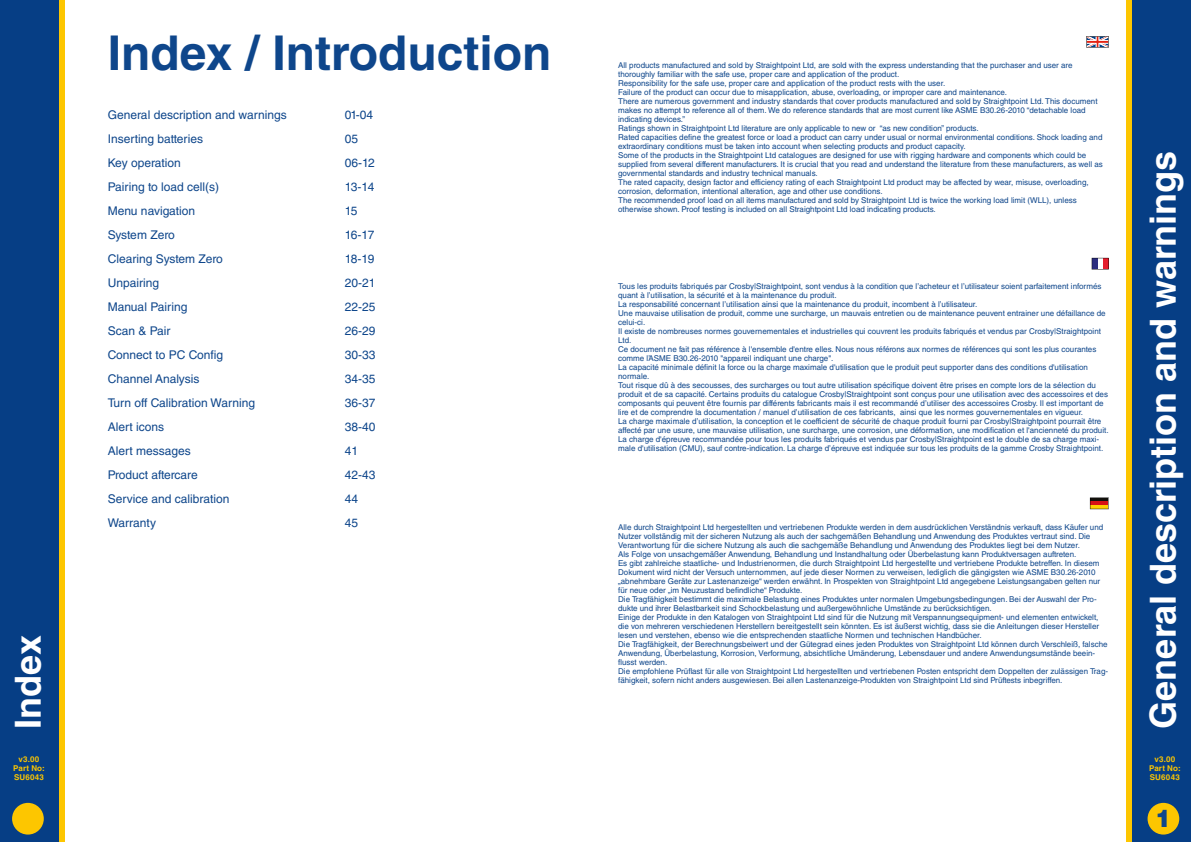
<style>
.page{position:relative;width:1191px;height:842px;background:#fff}
.page>*{position:absolute;margin:0;border:0;box-sizing:border-box;transform-origin:0 0}
.t1{font:700 48px "Helvetica LT Std";color:#0e468b}
.t2{font:700 36px "Helvetica LT Std";color:#fff}
.t3{font:900 24px "Helvetica LT Std";color:#0e468b}
.t4{font:12px/24px "Helvetica LT Std";color:#0e468b}
.t5{font:8px/9px "Helvetica LT Std";color:#0e468b}
.t6{font:700 8px/9px "Helvetica LT Std";letter-spacing:.025em;color:#fdc600;text-align:center}
</style>
<div class="page">
<div style="left:0;top:0;width:59px;height:842px;background:#063e85"></div>
<div style="left:59px;top:0;width:5px;height:842px;background:#fdc600"></div>
<div style="left:1131px;top:0;width:60px;height:842px;background:#063e85"></div>
<div style="left:1126px;top:0;width:5px;height:842px;background:#fdc600"></div>
<div style="left:12px;top:803px;width:32px;height:31px;background:#fdc600;border-radius:50%"></div>
<div style="left:1147px;top:803px;width:32px;height:31px;background:#fdc600;border-radius:50%"></div>
<svg style="left:1086px;top:36px;width:22px;height:12px"></svg>
<svg style="left:1091px;top:258px;width:17px;height:11px"></svg>
<svg style="left:1090px;top:497px;width:18px;height:12px"></svg>
<h2 class="t2" style="left:6px;top:728px;width:95px;rotate:-90deg">Index</h2>
<p class="t6" style="left:13px;top:754px;width:33px">v3.00<br>Part No:<br>SU6043</p>
<h1 class="t1" style="left:108px;top:24px;width:445px">Index / Introduction</h1>
<p class="t4" style="left:108px;top:103px;width:180px">General description and warnings<br>Inserting batteries<br>Key operation<br>Pairing to load cell(s)<br>Menu navigation<br>System Zero<br>Clearing System Zero<br>Unpairing<br>Manual Pairing<br>Scan &amp; Pair<br>Connect to PC Config<br>Channel Analysis<br>Turn off Calibration Warning<br>Alert icons<br>Alert messages<br>Product aftercare<br>Service and calibration<br>Warranty</p>
<h3 class="t4" style="left:345px;top:103px;width:32px">01-04<br>05<br>06-12<br>13-14<br>15<br>16-17<br>18-19<br>20-21<br>22-25<br>26-29<br>30-33<br>34-35<br>36-37<br>38-40<br>41<br>42-43<br>44<br>45</h3>
<p class="t5" style="left:618px;top:61px;width:486px">All products manufactured and sold by Straightpoint Ltd, are sold with the express understanding that the purchaser and user are thoroughly familiar with the safe use, proper care and application of the product.<br>Responsibility for the safe use, proper care and application of the product rests with the user.<br>Failure of the product can occur due to misapplication, abuse, overloading, or improper care and maintenance.<br>There are numerous government and industry standards that cover products manufactured and sold by Straightpoint Ltd. This document makes no attempt to reference all of them. We do reference standards that are most current like ASME B30.26-2010 “detachable load indicating devices.”<br>Ratings shown in Straightpoint Ltd literature are only applicable to new or “as new condition” products.<br>Rated capacities define the greatest force or load a product can carry under usual or normal environmental conditions. Shock loading and extraordinary conditions must be taken into account when selecting products and product capacity.<br>Some of the products in the Straightpoint Ltd catalogues are designed for use with rigging hardware and components which could be supplied from several different manufacturers. It is crucial that you read and understand the literature from these manufacturers, as well as governmental standards and industry technical manuals.<br>The rated capacity, design factor and efficiency rating of each Straightpoint Ltd product may be affected by wear, misuse, overloading, corrosion, deformation, intentional alteration, age and other use conditions.<br>The recommended proof load on all items manufactured and sold by Straightpoint Ltd is twice the working load limit (WLL), unless otherwise shown. Proof testing is included on all Straightpoint Ltd load indicating products.</p>
<p class="t5" style="left:618px;top:282px;width:492px">Tous les produits fabriqués par Crosby|Straightpoint, sont vendus à la condition que l’acheteur et l’utilisateur soient parfaitement informés quant à l’utilisation, la sécurité et à la maintenance du produit.<br>La responsabilité concernant l’utilisation ainsi que la maintenance du produit, incombent à l’utilisateur.<br>Une mauvaise utilisation de produit, comme une surcharge, un mauvais entretien ou de maintenance peuvent entrainer une défaillance de celui-ci.<br>Il existe de nombreuses normes gouvernementales et industrielles qui couvrent les produits fabriqués et vendus par Crosby|Straightpoint Ltd.<br>Ce document ne fait pas référence à l'ensemble d'entre elles. Nous nous référons aux normes de références qui sont les plus courantes comme l’ASME B30.26-2010 "appareil indiquant une charge".<br>La capacité minimale définit la force ou la charge maximale d'utilisation que le produit peut supporter dans des conditions d'utilisation normale.<br>Tout risque dû à des secousses, des surcharges ou tout autre utilisation spécifique doivent être prises en compte lors de la sélection du produit et de sa capacité. Certains produits du catalogue Crosby|Straightpoint sont conçus pour une utilisation avec des accessoires et des composants qui peuvent être fournis par différents fabricants mais il est recommandé d’utiliser des accessoires Crosby. Il est important de lire et de comprendre la documentation / manuel d’utilisation de ces fabricants, ainsi que les normes gouvernementales en vigueur.<br>La charge maximale d’utilisation, la conception et le coefficient de sécurité de chaque produit fourni par Crosby|Straightpoint pourrait être affecté par une usure, une mauvaise utilisation, une surcharge, une corrosion, une déformation, une modification et l'ancienneté du produit.<br>La charge d'épreuve recommandée pour tous les produits fabriqués et vendus par Crosby|Straightpoint est le double de sa charge maxi&shy;male d'utilisation (CMU), sauf contre-indication. La charge d’épreuve est indiquée sur tous les produits de la gamme Crosby Straightpoint.</p>
<p class="t5" style="left:618px;top:522px;width:491px">Alle durch Straightpoint Ltd hergestellten und vertriebenen Produkte werden in dem ausdrücklichen Verständnis verkauft, dass Käufer und Nutzer vollständig mit der sicheren Nutzung als auch der sachgemäßen Behandlung und Anwendung des Produktes vertraut sind. Die Verantwortung für die sichere Nutzung als auch die sachgemäße Behandlung und Anwendung des Produktes liegt bei dem Nutzer.<br>Als Folge von unsachgemäßer Anwendung, Behandlung und Instandhaltung oder Überbelastung kann Produktversagen auftreten.<br>Es gibt zahlreiche staatliche- und Industrienormen, die durch Straightpoint Ltd hergestellte und vertriebene Produkte betreffen. In diesem Dokument wird nicht der Versuch unternommen, auf jede dieser Normen zu verweisen, lediglich die gängigsten wie ASME B30.26-2010 „abnehmbare Geräte zur Lastenanzeige“ werden erwähnt. In Prospekten von Straightpoint Ltd angegebene Leistungsangaben gelten nur für neue oder „im Neuzustand befindliche“ Produkte.<br>Die Tragfähigkeit bestimmt die maximale Belastung eines Produktes unter normalen Umgebungsbedingungen. Bei der Auswahl der Pro&shy;dukte und ihrer Belastbarkeit sind Schockbelastung und außergewöhnliche Umstände zu berücksichtigen.<br>Einige der Produkte in den Katalogen von Straightpoint Ltd sind für die Nutzung mit Verspannungsequipment- und elementen entwickelt, die von mehreren verschiedenen Herstellern bereitgestellt sein könnten. Es ist äußerst wichtig, dass sie die Anleitungen dieser Hersteller lesen und verstehen, ebenso wie die entsprechenden staatliche Normen und technischen Handbücher.<br>Die Tragfähigkeit, der Berechnungsbeiwert und der Gütegrad eines jeden Produktes von Straightpoint Ltd können durch Verschleiß, falsche Anwendung, Überbelastung, Korrosion, Verformung, absichtliche Umänderung, Lebensdauer und andere Anwendungsumstände beein&shy;flusst werden.<br>Die empfohlene Prüflast für alle von Straightpoint Ltd hergestellten und vertriebenen Posten entspricht dem Doppelten der zulässigen Trag&shy;fähigkeit, sofern nicht anders ausgewiesen. Bei allen Lastenanzeige-Produkten von Straightpoint Ltd sind Prüftests inbegriffen.</p>
<h2 class="t2" style="left:1141px;top:728px;width:579px;rotate:-90deg">General description and warnings</h2>
<p class="t6" style="left:1149px;top:754px;width:33px">v3.00<br>Part No:<br>SU6043</p>
<h3 class="t3" style="left:1155px;top:803px;width:18px">1</h3>
</div>
